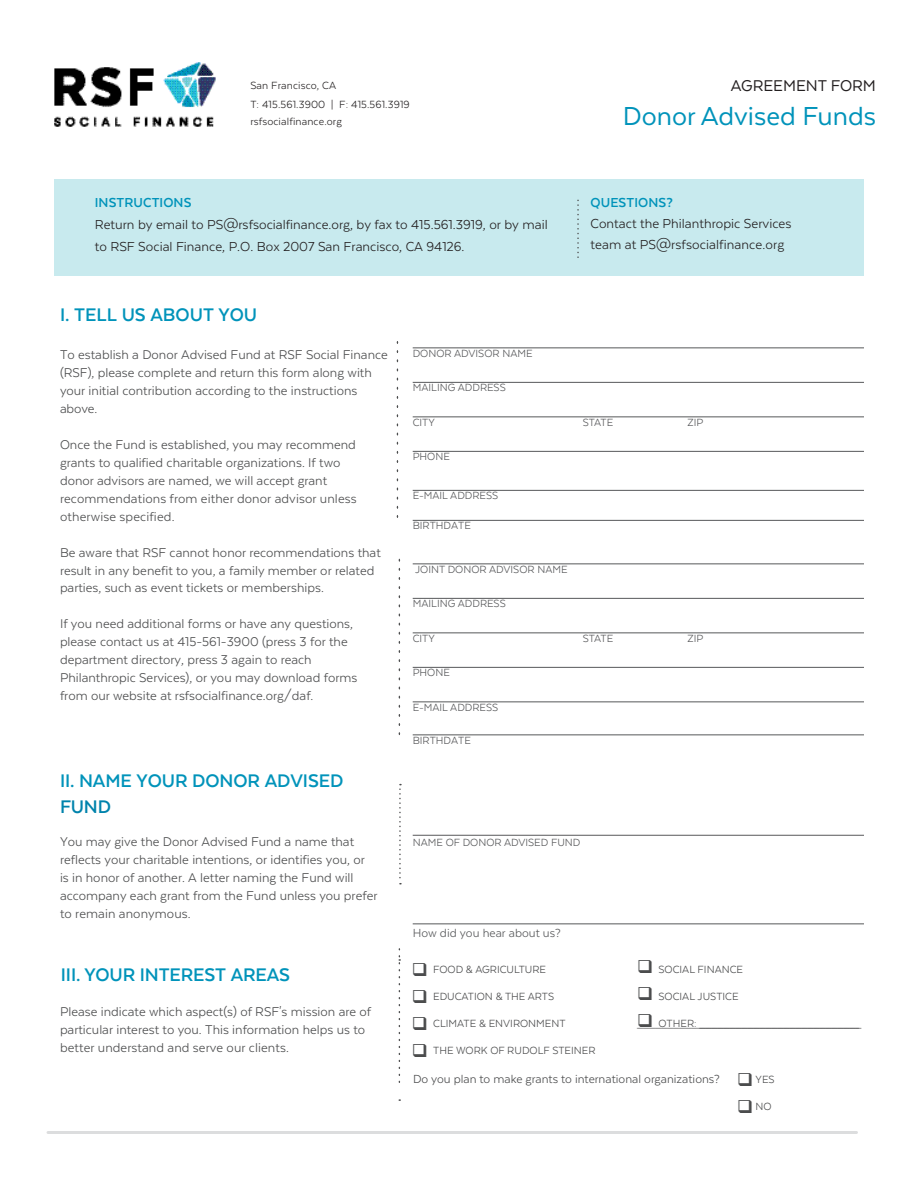
<style>
.page{position:relative;width:918px;height:1188px;background:#fff}
.page>*{position:absolute;margin:0;border:0;box-sizing:border-box;transform-origin:0 0}
.t1{font:30px "Texta";color:#0093ba}
.BODY_TEXT{font:700 21px/26.4px "Texta";color:#0093ba}
.t2{font:18px "Texta";color:#231f20}
.INSTRUCTIONS___QUEST{font:15px/22px "Texta";color:#231f20}
.BODY_TEXT-2{font:14.7px/18px "Texta";color:#4b4c4d}
.FORM_TEXT_-_LINE_TO{font:13.5px "Texta";color:#4b4c4d}
.t3{font:13.5px "Texta";color:#57585a}
.FORM_TEXT_-_LINE_ABO{font:12px "Texta";color:#57585a}
.FORM_TEXT_-_LINE_TO-2{font:12px "Texta";color:#4b4c4d}
.FORM_TEXT_-_LINE_TO-3{font:12px "Myriad Pro";color:#4b4c4d}
.t4{font:12px/18px "Texta";letter-spacing:.01em;color:#282526}
.s1{font-weight:700;color:#0093ba}
.s2{color:#0083ac}
.s3{font-family:"Texta"}
.s4{font-size:12px}
</style>
<div class="page">
<img style="left:54px;top:62px;width:162px;height:65px">
<hr style="left:413px;top:347px;width:451px;height:1px;background:#57585a">
<hr style="left:413px;top:382px;width:451px;height:1px;background:#57585a">
<hr style="left:413px;top:416px;width:451px;height:1px;background:#57585a">
<hr style="left:413px;top:451px;width:451px;height:1px;background:#57585a">
<hr style="left:413px;top:490px;width:451px;height:1px;background:#57585a">
<hr style="left:413px;top:563px;width:451px;height:1px;background:#57585a">
<hr style="left:413px;top:598px;width:451px;height:1px;background:#57585a">
<hr style="left:413px;top:632px;width:451px;height:1px;background:#57585a">
<hr style="left:413px;top:667px;width:451px;height:1px;background:#57585a">
<hr style="left:413px;top:701px;width:451px;height:1px;background:#57585a">
<hr style="left:413px;top:835px;width:451px;height:1px;background:#57585a">
<svg style="left:399px;top:784px;width:2px;height:100px"></svg>
<hr style="left:48px;top:1131px;width:808px;height:3px;background:#dcddde">
<div style="left:54px;top:180px;width:810px;height:96px;background:#c8eaee"></div>
<svg style="left:577px;top:200px;width:2px;height:58px"></svg>
<hr style="left:413px;top:734px;width:451px;height:1px;background:#57585a">
<hr style="left:413px;top:520px;width:451px;height:1px;background:#57585a">
<svg style="left:398px;top:949px;width:2px;height:134px"></svg>
<svg style="left:398px;top:560px;width:2px;height:176px"></svg>
<svg style="left:396px;top:342px;width:3px;height:176px"></svg>
<hr style="left:413px;top:923px;width:451px;height:1px;background:#57585a">
<p class="t4" style="left:250px;top:77px;width:161px">San Francisco, CA<br>T: 415.561.3900 | F: 415.561.3919 rsfsocialfinance.org</p>
<p class="t2" style="left:731px;top:76px;width:147px">AGREEMENT FORM</p>
<p class="t1" style="left:623px;top:101px;width:255px">Donor Advised Funds</p>
<p class="INSTRUCTIONS___QUEST" style="left:95px;top:191px;width:454px"><span class="s1">INSTRUCTIONS<br></span>Return by email to PS@rsfsocialfinance.org, by fax to 415.561.3919, or by mail to RSF Social Finance, P.O. Box 2007 San Francisco, CA 94126.</p>
<p class="INSTRUCTIONS___QUEST" style="left:591px;top:192px;width:202px;line-height:21.1px"><span class="s1">QUESTIONS?<br></span>Contact the Philanthropic Services team at PS@rsfsocialfinance.org</p>
<p class="BODY_TEXT" style="left:60px;top:302px;width:199px">I. TELL US ABOUT YOU</p>
<p class="BODY_TEXT-2" style="left:60px;top:345px;width:329px">To establish a Donor Advised Fund at RSF Social Finance (RSF), please complete and return this form along with your initial contribution according to the instructions above.</p>
<p class="BODY_TEXT-2" style="left:60px;top:435px;width:298px">Once the Fund is established, you may recommend grants to qualified charitable organizations. If two donor advisors are named, we will accept grant recommendations from either donor advisor unless otherwise specified.</p>
<p class="BODY_TEXT-2" style="left:60px;top:543px;width:322px">Be aware that RSF cannot honor recommendations that result in any benefit to you, a family member or related parties, such as event tickets or memberships.</p>
<p class="BODY_TEXT-2" style="left:60px;top:615px;width:299px">If you need additional forms or have any questions, please contact us at 415-561-3900 (press 3 for the department directory, press 3 again to reach Philanthropic Services), or you may download forms from our website at rsfsocialfinance.org/daf.</p>
<p class="BODY_TEXT" style="left:60px;top:767px;width:285px">II. NAME YOUR DONOR ADVISED<br><span class="s2">FUND</span></p>
<p class="BODY_TEXT-2" style="left:60px;top:832px;width:319px">You may give the Donor Advised Fund a name that reflects your charitable intentions, or identifies you, or<br>is in honor of another. A letter naming the Fund will accompany each grant from the Fund unless you prefer to remain anonymous.</p>
<p class="BODY_TEXT" style="left:61px;top:961px;width:231px">III. YOUR INTEREST AREAS</p>
<p class="BODY_TEXT-2" style="left:60px;top:1003px;width:313px">Please indicate which aspect(s) of RSF's mission are of particular interest to you. This information helps us to better understand and serve our clients.</p>
<p class="FORM_TEXT_-_LINE_ABO" style="left:413px;top:347px;width:121px">DONOR ADVISOR NAME</p>
<p class="FORM_TEXT_-_LINE_ABO" style="left:413px;top:382px;width:95px">MAILING ADDRESS</p>
<p class="FORM_TEXT_-_LINE_ABO" style="left:413px;top:416px;width:24px">CITY</p>
<p class="FORM_TEXT_-_LINE_ABO" style="left:583px;top:416px;width:32px">STATE</p>
<p class="FORM_TEXT_-_LINE_ABO" style="left:687px;top:416px;width:17px">ZIP</p>
<p class="FORM_TEXT_-_LINE_ABO" style="left:413px;top:451px;width:39px">PHONE</p>
<p class="FORM_TEXT_-_LINE_ABO" style="left:413px;top:490px;width:87px">E-MAIL ADDRESS</p>
<p class="FORM_TEXT_-_LINE_ABO" style="left:413px;top:520px;width:60px">BIRTHDATE</p>
<p class="FORM_TEXT_-_LINE_ABO" style="left:415px;top:563px;width:154px">JOINT DONOR ADVISOR NAME</p>
<p class="FORM_TEXT_-_LINE_ABO" style="left:413px;top:598px;width:95px">MAILING ADDRESS</p>
<p class="FORM_TEXT_-_LINE_ABO" style="left:413px;top:632px;width:24px">CITY</p>
<p class="FORM_TEXT_-_LINE_ABO" style="left:583px;top:632px;width:32px">STATE</p>
<p class="FORM_TEXT_-_LINE_ABO" style="left:687px;top:632px;width:17px">ZIP</p>
<p class="FORM_TEXT_-_LINE_ABO" style="left:413px;top:667px;width:39px">PHONE</p>
<p class="FORM_TEXT_-_LINE_ABO" style="left:413px;top:701px;width:87px">E-MAIL ADDRESS</p>
<p class="FORM_TEXT_-_LINE_ABO" style="left:413px;top:734px;width:60px">BIRTHDATE</p>
<p class="FORM_TEXT_-_LINE_ABO" style="left:413px;top:836px;width:169px">NAME OF DONOR ADVISED FUND</p>
<p class="t3" style="left:413px;top:926px;width:150px">How did you hear about us?</p>
<p class="FORM_TEXT_-_LINE_TO-2" style="left:412px;top:963px;width:136px">❑ FOOD &amp; AGRICULTURE</p>
<p class="FORM_TEXT_-_LINE_TO-2" style="left:412px;top:990px;width:144px">❑ EDUCATION &amp; THE ARTS</p>
<p class="FORM_TEXT_-_LINE_TO-2" style="left:412px;top:1017px;width:155px">❑ CLIMATE &amp; ENVIRONMENT</p>
<p class="FORM_TEXT_-_LINE_TO-2" style="left:412px;top:1044px;width:185px">❑ THE WORK OF RUDOLF STEINER</p>
<p class="FORM_TEXT_-_LINE_TO-2" style="left:637px;top:963px;width:107px">❑ SOCIAL FINANCE</p>
<p class="FORM_TEXT_-_LINE_TO-2" style="left:637px;top:990px;width:103px">❑ SOCIAL JUSTICE</p>
<p class="FORM_TEXT_-_LINE_TO-3" style="left:637px;top:1016px;width:223px">_____________________________________</p>
<p class="FORM_TEXT_-_LINE_TO-3" style="left:659px;top:1016px;width:204px"><span class="s3">OTHER:</span> ___________________________</p>
<p class="FORM_TEXT_-_LINE_TO" style="left:413px;top:1072px;width:363px">Do you plan to make grants to international organizations? ❑ <span class="s4">YES</span></p>
<p class="FORM_TEXT_-_LINE_TO-2" style="left:737px;top:1100px;width:36px">❑NO</p>
</div>
